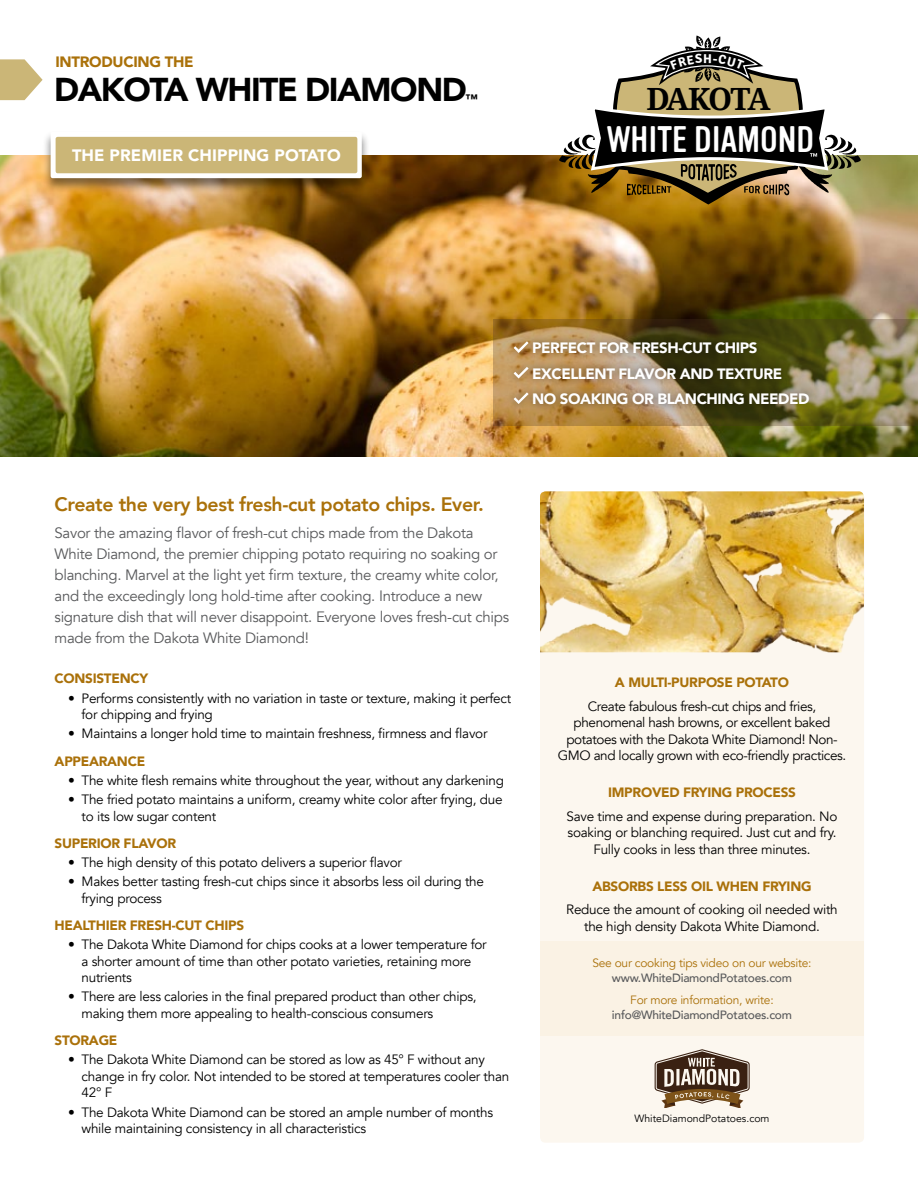
<style>
.page{position:relative;width:918px;height:1188px;background:#fff}
.page>*{position:absolute;margin:0;border:0;box-sizing:border-box;transform-origin:0 0}
.t1{font:36px "Vinyl";color:#fff}
.t2{font:900 33px "Avenir";letter-spacing:-.04em;color:#000}
.t3{font:700 30.6px "Droid Serif";letter-spacing:-.08em;color:#000}
.Subs{font:800 19.5px "Avenir";letter-spacing:-.02em;color:#aa710a}
.Subs-2{font:900 16.5px "Avenir";letter-spacing:.005em;color:#fff}
.Body{font:15px/21px "Avenir";letter-spacing:-.02em;color:#58595b}
.Subs-3{font:900 15px "Avenir";letter-spacing:-.03em;color:#fff}
.t4{font:900 15px "Avenir";letter-spacing:-.02em;color:#aa710a}
.Body-2{font:13.5px/16.5px "Avenir";letter-spacing:-.02em;color:#000}
.Box_Copy{font:13.5px/16.5px "Avenir";letter-spacing:-.02em;color:#000;text-align:center}
.Body-3{font:900 13.5px "Avenir";letter-spacing:-.02em;color:#aa710a}
.Box_Sub{font:900 13.5px "Avenir";letter-spacing:-.02em;color:#aa710a}
.t5{font:700 12.9px "Signika";color:#fff}
.t6{font:900 12.3px "Avenir";color:#000}
.Body-4{font:12px/15px "Avenir";letter-spacing:-.02em;color:#aa710a;text-align:center}
.Body-5{font:500 12px/15px "Avenir";letter-spacing:-.02em;color:#58595b;text-align:center}
.Box_Copy-2{font:10.5px "Avenir";color:#000}
.s1{font-weight:500;color:#58595b}
.s2{font-weight:400;color:#aa710a}
</style>
<div class="page">
<svg style="left:0;top:59px;width:43px;height:41px"></svg>
<img style="left:0;top:155px;width:918px;height:302px">
<div style="left:42px;top:130px;width:328px;height:63px;background:#000;opacity:.5"></div>
<svg style="left:51px;top:132px;width:311px;height:46px"></svg>
<div style="left:540px;top:491px;width:324px;height:652px;background:#fcf7ef;border-radius:5px"></div>
<div style="left:56px;top:137px;width:301px;height:36px;background:#cbb677;border-radius:2px"></div>
<svg style="left:654px;top:1049px;width:96px;height:59px"></svg>
<img style="left:493px;top:320px;width:425px;height:106px">
<div style="left:506px;top:334px;width:311px;height:78px;background:#000;opacity:.45"></div>
<svg style="left:514px;top:341px;width:15px;height:12px"></svg>
<svg style="left:514px;top:367px;width:15px;height:12px"></svg>
<svg style="left:514px;top:392px;width:15px;height:12px"></svg>
<div style="left:540px;top:942px;width:324px;height:94px;background:#faf2e4"></div>
<img style="left:540px;top:491px;width:324px;height:161px">
<svg style="left:559px;top:36px;width:302px;height:169px"></svg>
<p class="t4" style="left:56px;top:49px;width:140px">INTRODUCING THE</p>
<p class="t2" style="left:54px;top:61px;width:414px">DAKOTA WHITE DIAMOND</p>
<p class="t6" style="left:466px;top:88px;width:14px">™</p>
<p class="Subs-2" style="left:72px;top:141px;width:270px">THE PREMIER CHIPPING POTATO</p>
<p class="t5" style="left:703px;top:51px;width:10px">H</p>
<p class="t3" style="left:646px;top:81px;width:126px">DAKOTA</p>
<p class="t1" style="left:607px;top:119px;width:209px">WHITE DIAMOND</p>
<p class="Subs-3" style="left:532px;top:335px;width:227px">PERFECT FOR FRESH-CUT CHIPS</p>
<p class="Subs-3" style="left:532px;top:360px;width:251px">EXCELLENT FLAVOR AND TEXTURE</p>
<p class="Subs-3" style="left:532px;top:386px;width:279px">NO SOAKING OR BLANCHING NEEDED</p>
<p class="Subs" style="left:55px;top:486px;width:431px">Create the very best fresh-cut potato chips. Ever.</p>
<p class="Body" style="left:55px;top:523px;width:456px">Savor the amazing flavor of fresh-cut chips made from the Dakota White Diamond, the premier chipping potato requiring no soaking or blanching. Marvel at the light yet firm texture, the creamy white color, and the exceedingly long hold-time after cooking. Introduce a new signature dish that will never disappoint. Everyone loves fresh-cut chips made from the Dakota White Diamond!</p>
<p class="Body-3" style="left:55px;top:667px;width:95px">CONSISTENCY</p>
<p class="Body-2" style="left:82px;top:690px;width:431px;text-indent:-14px">• Performs consistently with no variation in taste or texture, making it perfect for chipping and frying</p>
<p class="Body-2" style="left:68px;top:726px;width:421px">• Maintains a longer hold time to maintain freshness, firmness and flavor</p>
<p class="Body-3" style="left:55px;top:749px;width:92px">APPEARANCE</p>
<p class="Body-2" style="left:68px;top:772px;width:437px">• The white flesh remains white throughout the year, without any darkening</p>
<p class="Body-2" style="left:82px;top:791px;width:422px;text-indent:-14px">• The fried potato maintains a uniform, creamy white color after frying, due to its low sugar content</p>
<p class="Body-3" style="left:55px;top:832px;width:123px">SUPERIOR FLAVOR</p>
<p class="Body-2" style="left:68px;top:854px;width:335px">• The high density of this potato delivers a superior flavor</p>
<p class="Body-2" style="left:82px;top:874px;width:404px;text-indent:-14px">• Makes better tasting fresh-cut chips since it absorbs less oil during the frying process</p>
<p class="Body-3" style="left:55px;top:914px;width:191px">HEALTHIER FRESH-CUT CHIPS</p>
<p class="Body-2" style="left:82px;top:937px;width:407px;text-indent:-14px">• The Dakota White Diamond for chips cooks at a lower temperature for a shorter amount of time than other potato varieties, retaining more nutrients</p>
<p class="Body-2" style="left:82px;top:989px;width:397px;text-indent:-14px">• There are less calories in the final prepared product than other chips, making them more appealing to health-conscious consumers</p>
<p class="Body-3" style="left:55px;top:1029px;width:64px">STORAGE</p>
<p class="Body-2" style="left:82px;top:1052px;width:429px;text-indent:-14px">• The Dakota White Diamond can be stored as low as 45° F without any change in fry color. Not intended to be stored at temperatures cooler than<br>42° F</p>
<p class="Body-2" style="left:82px;top:1104px;width:413px;text-indent:-14px">• The Dakota White Diamond can be stored an ample number of months while maintaining consistency in all characteristics</p>
<p class="Box_Sub" style="left:615px;top:671px;width:176px">A MULTI-PURPOSE POTATO</p>
<p class="Box_Copy" style="left:558px;top:698px;width:290px">Create fabulous fresh-cut chips and fries, phenomenal hash browns, or excellent baked potatoes with the Dakota White Diamond! Non-GMO and locally grown with eco-friendly practices.</p>
<p class="Box_Sub" style="left:608px;top:781px;width:189px">IMPROVED FRYING PROCESS</p>
<p class="Box_Copy" style="left:567px;top:808px;width:272px">Save time and expense during preparation. No soaking or blanching required. Just cut and fry.<br>Fully cooks in less than three minutes.</p>
<p class="Box_Sub" style="left:592px;top:875px;width:221px">ABSORBS LESS OIL WHEN FRYING</p>
<p class="Box_Copy" style="left:566px;top:902px;width:273px">Reduce the amount of cooking oil needed with the high density Dakota White Diamond.</p>
<p class="Body-4" style="left:592px;top:955px;width:221px">See our cooking tips video on our website: <span class="s1">www.WhiteDiamondPotatoes.com</span></p>
<p class="Body-5" style="left:612px;top:991px;width:182px"><span class="s2">For more information, write: </span>info@WhiteDiamondPotatoes.com</p>
<p class="Box_Copy-2" style="left:634px;top:1112px;width:137px">WhiteDiamondPotatoes.com</p>
</div>
